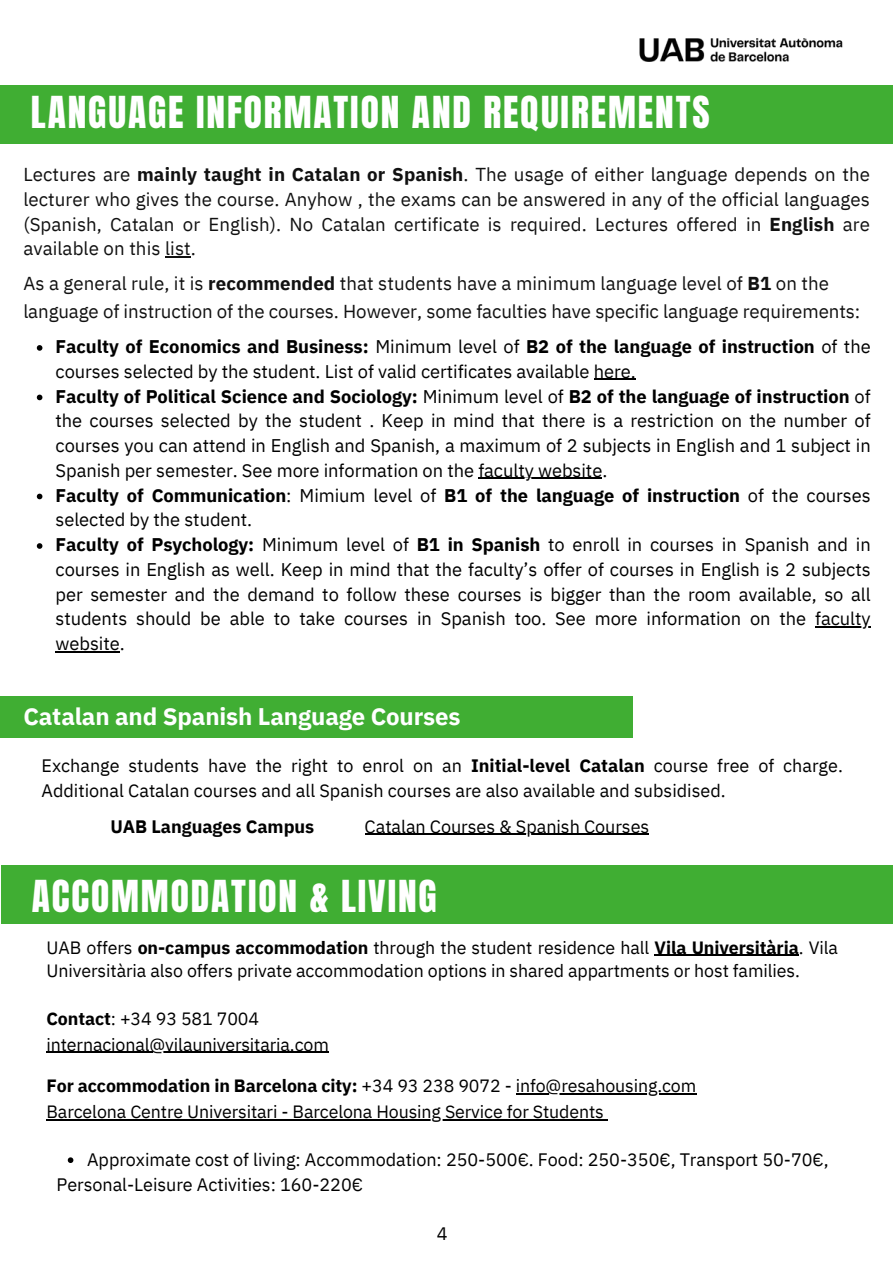
<style>
.page{position:relative;width:893px;height:1264px;background:#fff}
.page>*{position:absolute;margin:0;border:0;box-sizing:border-box;transform-origin:0 0}
.t1{font:37.5px "Anton";letter-spacing:.05em;color:#fff}
.t2{font:700 24px "IBM Plex Sans";letter-spacing:-.005em;color:#fff}
.t3{font:18.75px/24.8px "IBM Plex Sans";letter-spacing:.005em;color:#111;text-align:justify}
.t4{font:18.3px/24.8px "IBM Plex Sans";letter-spacing:-.005em;color:#000}
.t5{font:18px/24.8px "IBM Plex Sans";color:#000}
.t6{font:700 18px "IBM Plex Sans";letter-spacing:-.005em;color:#000}
.t7{font:17.85px/23.7px "IBM Plex Sans";letter-spacing:-.005em;color:#000}
.s1{font-weight:700}
</style>
<div class="page">
<div style="left:0;top:86px;width:892px;height:58px;background:#40ae33"></div>
<div style="left:1px;top:865px;width:891px;height:58px;background:#40ae33"></div>
<div style="left:0;top:696px;width:632px;height:41px;background:#40ae33"></div>
<img style="left:639px;top:39px;width:204px;height:22px">
<svg style="left:165px;top:256px;width:26px;height:1px"></svg>
<svg style="left:37px;top:345px;width:5px;height:6px"></svg>
<hr style="left:593px;top:379px;width:42px;height:1px;background:#000">
<svg style="left:37px;top:394px;width:5px;height:6px"></svg>
<hr style="left:478px;top:478px;width:124px;height:1px;background:#000">
<svg style="left:37px;top:493px;width:5px;height:6px"></svg>
<svg style="left:37px;top:543px;width:5px;height:6px"></svg>
<hr style="left:815px;top:626px;width:55px;height:1px;background:#000">
<hr style="left:56px;top:651px;width:64px;height:1px;background:#000">
<hr style="left:364px;top:833px;width:276px;height:1px;background:#000">
<hr style="left:654px;top:954px;width:144px;height:2px;background:#000">
<hr style="left:46px;top:1051px;width:283px;height:1px;background:#000">
<hr style="left:515px;top:1093px;width:181px;height:1px;background:#000">
<hr style="left:46px;top:1119px;width:557px;height:1px;background:#000">
<svg style="left:68px;top:1157px;width:5px;height:5px"></svg>
<h1 class="t1" style="left:31px;top:85px;width:680px">LANGUAGE INFORMATION AND REQUIREMENTS</h1>
<p class="t3" style="left:23px;top:162px;width:848px">Lectures are <span class="s1">mainly taught in Catalan or Spanish</span>. The usage of either language depends on the lecturer who gives the course. Anyhow , the exams can be answered in any of the official languages (Spanish, Catalan or English). No Catalan certificate is required. Lectures offered in <span class="s1">English</span> are available on this list.</p>
<p class="t3" style="left:23px;top:271px;width:807px">As a general rule, it is <span class="s1">recommended</span> that students have a minimum language level of <span class="s1">B1</span> on the</p>
<p class="t3" style="left:23px;top:299px;width:838px">language of instruction of the courses. However, some faculties have specific language requirements:</p>
<p class="t4" style="left:56px;top:334px;width:816px"><span class="s1">Faculty of Economics and Business:</span> Minimum level of <span class="s1">B2 of the language of instruction</span> of the courses selected by the student. List of valid certificates available here.</p>
<p class="t4" style="left:56px;top:383px;width:816px;text-align:justify"><span class="s1">Faculty of Political Science and Sociology:</span> Minimum level of <span class="s1">B2 of the language of instruction</span> of the courses selected by the student . Keep in mind that there is a restriction on the number of courses you can attend in English and Spanish, a maximum of 2 subjects in English and 1 subject in Spanish per semester. See more information on the faculty website.</p>
<p class="t4" style="left:56px;top:482px;width:816px"><span class="s1">Faculty of Communication</span>: Mimium level of <span class="s1">B1 of the language of instruction</span> of the courses selected by the student.<br><span class="s1">Faculty of Psychology:</span> Minimum level of <span class="s1">B1 in Spanish</span> to enroll in courses in Spanish and in courses in English as well. Keep in mind that the faculty’s offer of courses in English is 2 subjects</p>
<p class="t4" style="left:56px;top:581px;width:816px">per semester and the demand to follow these courses is bigger than the room available, so all students should be able to take courses in Spanish too. See more information on the</p>
<h2 class="t4" style="left:815px;top:606px;width:57px">faculty</h2>
<h2 class="t4" style="left:56px;top:631px;width:71px">website.</h2>
<p class="t2" style="left:23px;top:700px;width:439px">Catalan and Spanish Language Courses</p>
<p class="t5" style="left:42px;top:753px;width:802px">Exchange students have the right to enrol on an <span class="s1">Initial-level Catalan</span> course free of charge.<br>Additional Catalan courses and all Spanish courses are also available and subsidised.</p>
<h1 class="t6" style="left:110px;top:814px;width:205px">UAB Languages Campus</h1>
<p class="t5" style="left:364px;top:813px;width:286px">Catalan Courses &amp; Spanish Courses</p>
<p class="t1" style="left:32px;top:869px;width:406px">ACCOMMODATION &amp; LIVING</p>
<p class="t7" style="left:46px;top:935px;width:793px">UAB offers <span class="s1">on-campus accommodation</span> through the student residence hall <span class="s1">Vila Universitària</span>. Vila<br>Universitària also offers private accommodation options in shared appartments or host families.</p>
<p class="t7" style="left:46px;top:1006px;width:214px"><span class="s1">Contact</span>: +34 93 581 7004</p>
<p class="t7" style="left:46px;top:1031px;width:284px">internacional@vilauniversitaria.com</p>
<p class="t7" style="left:46px;top:1073px;width:651px"><span class="s1">For accommodation in Barcelona city:</span> +34 93 238 9072 - info@resahousing.com</p>
<p class="t7" style="left:46px;top:1099px;width:559px">Barcelona Centre Universitari - Barcelona Housing Service for Students</p>
<p class="t5" style="left:56px;top:1147px;width:773px;text-indent:31px">Approximate cost of living: Accommodation: 250-500€. Food: 250-350€, Transport 50-70€,<br>Personal-Leisure Activities: 160-220€</p>
<p class="t5" style="left:437px;top:1220px;width:12px">4</p>
</div>
